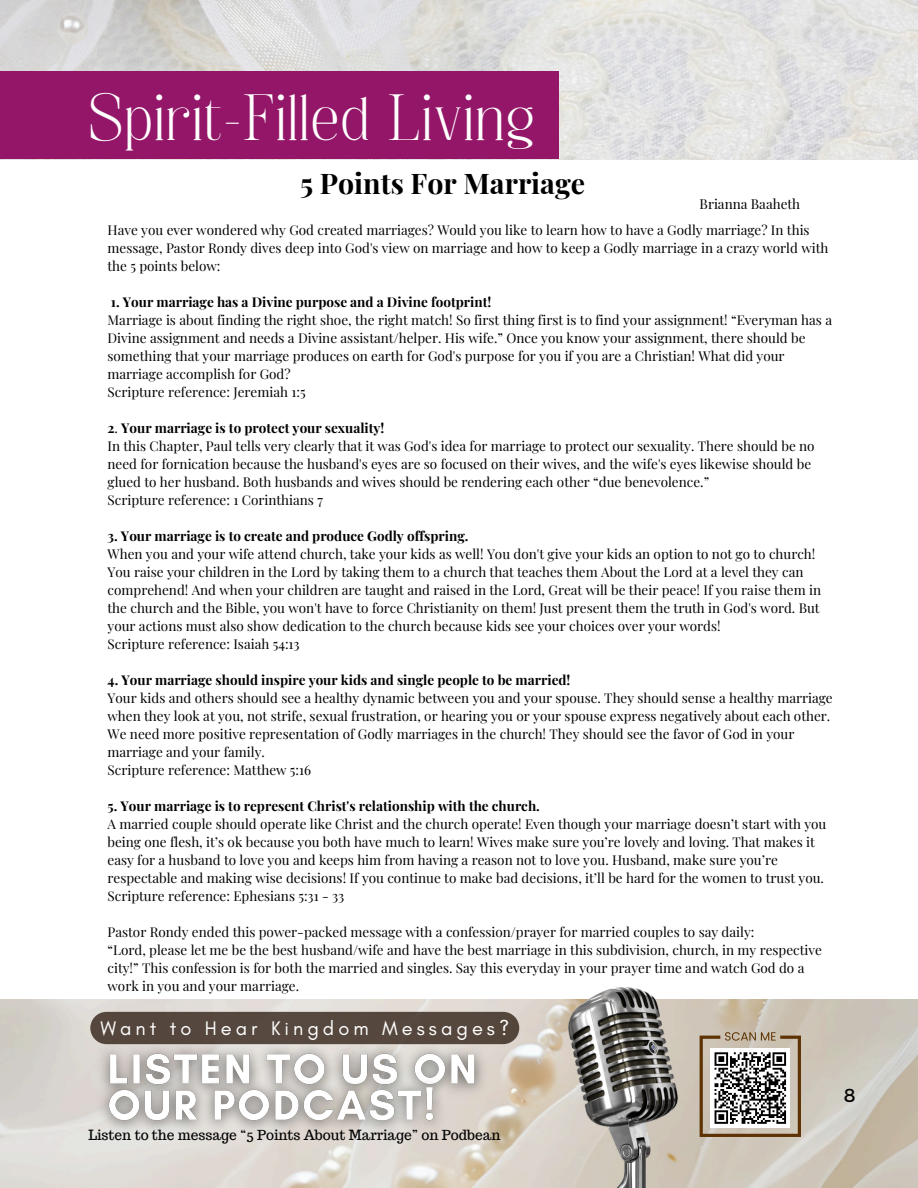
<style>
.page{position:relative;width:918px;height:1188px;background:#fff}
.page>*{position:absolute;margin:0;border:0;box-sizing:border-box;transform-origin:0 0}
.t1{font:46.5px "Palash";color:#fffffe}
.t2{font:700 28.5px "Playfair Display";color:#000}
.t3{font:20.1px "Glacial Indifference";letter-spacing:.2em;color:#fff}
.t4{font:18.75px "Montserrat";color:#000}
.t5{font:13.8px "Trocchi";color:#010102}
.t6{font:13.5px/18px "Playfair Display";color:#000}
.t7{font:700 13.5px "Playfair Display";color:#000}
.s1{font-weight:400}
</style>
<div class="page">
<img style="left:0;top:0;width:918px;height:159px">
<div style="left:0;top:72px;width:559px;height:87px;background:#941669"></div>
<img style="left:0;top:999px;width:918px;height:189px">
<img style="left:569px;top:987px;width:109px;height:201px">
<img style="left:89px;top:1035px;width:405px;height:108px">
<div style="left:90px;top:1012px;width:429px;height:32px;background:#56473e;border-radius:16px"></div>
<svg style="left:700px;top:1032px;width:101px;height:105px"></svg>
<p class="t1" style="left:89px;top:89px;width:448px">Spirit-Filled Living</p>
<p class="t2" style="left:300px;top:163px;width:286px">5 Points For Marriage</p>
<p class="t6" style="left:700px;top:195px;width:102px">Brianna Baaheth</p>
<p class="t6" style="left:108px;top:220px;width:722px">Have you ever wondered why God created marriages? Would you like to learn how to have a Godly marriage? In this message, Pastor Rondy dives deep into God's view on marriage and how to keep a Godly marriage in a crazy world with the 5 points below:</p>
<h2 class="t7" style="left:111px;top:292px;width:382px">1. Your marriage has a Divine purpose and a Divine footprint!</h2>
<h3 class="t6" style="left:108px;top:310px;width:726px">Marriage is about finding the right shoe, the right match! So first thing first is to find your assignment! “Everyman has a Divine assignment and needs a Divine assistant/helper. His wife.” Once you know your assignment, there should be something that your marriage produces on earth for God's purpose for you if you are a Christian! What did your marriage accomplish for God?</h3>
<p class="t6" style="left:108px;top:382px;width:200px">Scripture reference: Jeremiah 1:5</p>
<p class="t7" style="left:108px;top:418px;width:278px">2<span class="s1">.</span> Your marriage is to protect your sexuality!</p>
<p class="t6" style="left:108px;top:436px;width:709px">In this Chapter, Paul tells very clearly that it was God's idea for marriage to protect our sexuality. There should be no need for fornication because the husband's eyes are so focused on their wives, and the wife's eyes likewise should be glued to her husband. Both husbands and wives should be rendering each other “due benevolence.”</p>
<p class="t6" style="left:108px;top:490px;width:217px">Scripture reference: 1 Corinthians 7</p>
<p class="t7" style="left:108px;top:526px;width:363px">3. Your marriage is to create and produce Godly offspring.</p>
<p class="t6" style="left:108px;top:544px;width:715px">When you and your wife attend church, take your kids as well! You don't give your kids an option to not go to church!<br>You raise your children in the Lord by taking them to a church that teaches them About the Lord at a level they can comprehend! And when your children are taught and raised in the Lord, Great will be their peace! If you raise them in the church and the Bible, you won't have to force Christianity on them! Just present them the truth in God's word. But your actions must also show dedication to the church because kids see your choices over your words!</p>
<p class="t6" style="left:108px;top:634px;width:194px">Scripture reference: Isaiah 54:13</p>
<p class="t7" style="left:108px;top:670px;width:464px">4. Your marriage should inspire your kids and single people to be married!</p>
<p class="t6" style="left:108px;top:688px;width:727px">Your kids and others should see a healthy dynamic between you and your spouse. They should sense a healthy marriage when they look at you, not strife, sexual frustration, or hearing you or your spouse express negatively about each other.<br>We need more positive representation of Godly marriages in the church! They should see the favor of God in your marriage and your family.</p>
<p class="t6" style="left:108px;top:760px;width:205px">Scripture reference: Matthew 5:16</p>
<p class="t7" style="left:108px;top:796px;width:434px">5. Your marriage is to represent Christ's relationship with the church.</p>
<p class="t6" style="left:108px;top:814px;width:720px">A married couple should operate like Christ and the church operate! Even though your marriage doesn’t start with you being one flesh, it’s ok because you both have much to learn! Wives make sure you’re lovely and loving. That makes it easy for a husband to love you and keeps him from having a reason not to love you. Husband, make sure you’re respectable and making wise decisions! If you continue to make bad decisions, it’ll be hard for the women to trust you.</p>
<p class="t6" style="left:108px;top:886px;width:238px">Scripture reference: Ephesians 5:31 - 33</p>
<p class="t6" style="left:108px;top:922px;width:648px">Pastor Rondy ended this power-packed message with a confession/prayer for married couples to say daily:</p>
<p class="t6" style="left:108px;top:940px;width:716px">“Lord, please let me be the best husband/wife and have the best marriage in this subdivision, church, in my respective city!” This confession is for both the married and singles. Say this everyday in your prayer time and watch God do a work in you and your marriage.</p>
<p class="t3" style="left:100px;top:1016px;width:410px">Want to Hear Kingdom Messages?</p>
<h4 class="t5" style="left:88px;top:1126px;width:414px">Listen to the message “5 Points About Marriage” on Podbean</h4>
<p class="t4" style="left:844px;top:1083px;width:13px">8</p>
</div>
